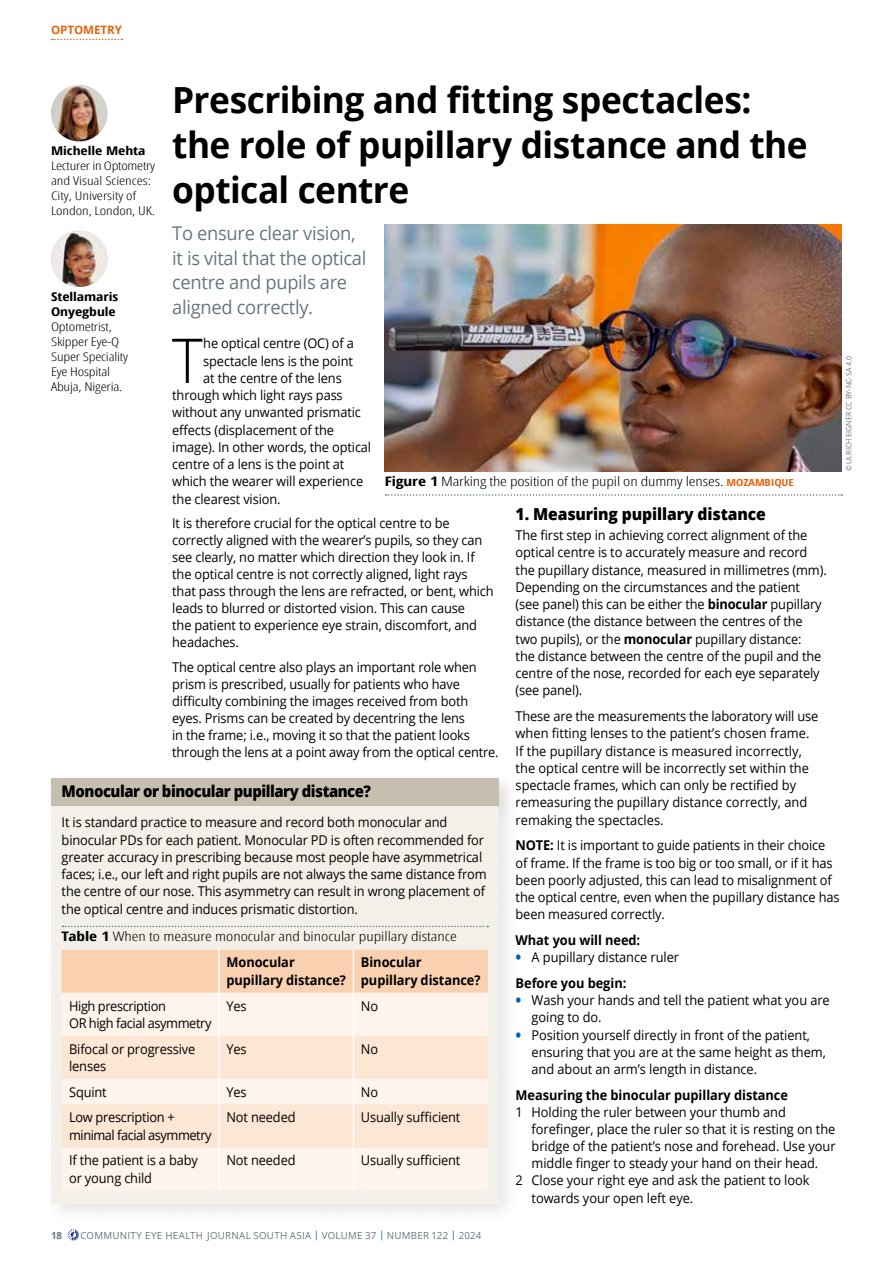
<style>
.page{position:relative;width:893px;height:1263px;background:#fff}
.page>*{position:absolute;margin:0;border:0;box-sizing:border-box;transform-origin:0 0}
.t1{font:300 61.8px "Open Sans";color:#000;scale:.95 1}
.t2{font:700 36px/45px "Open Sans";letter-spacing:-.015em;color:#000}
.t3{font:18.9px/24.6px "Open Sans";letter-spacing:-.015em;color:#66787f}
.t4{font:800 16.5px "Open Sans";letter-spacing:-.005em;color:#000;scale:.95 1}
.t5{font:800 16.2px "Open Sans";letter-spacing:-.03em;color:#000;scale:.92 1}
.t6{font:13.5px/17.2px "Open Sans";letter-spacing:-.01em;color:#000;scale:.95 1}
.t7{font:700 13.5px/17.2px "Open Sans";letter-spacing:-.005em;color:#000;scale:.95 1}
.t8{font:13.5px/17.2px "Open Sans";letter-spacing:-.035em;color:#000;scale:.95 1}
.t9{font:13.5px/17.2px "Open Sans";letter-spacing:-.03em;color:#000;scale:.95 1}
.t10{font:300 13.2px "Open Sans Condensed";color:#000;scale:1.32 1}
.t11{font:300 12px/15px "Open Sans Condensed";letter-spacing:-.01em;color:#000;scale:1.3 1}
.t12{font:700 12px/15px "Open Sans Condensed";color:#000;scale:1.3 1}
.t13{font:700 11.7px "Open Sans";letter-spacing:-.005em;color:#e4650e}
.t14{font:9.75px "Open Sans";letter-spacing:.025em;color:#66787f}
.t15{font:700 9.75px "Open Sans";color:#66787f}
.t16{font:7.5px "Open Sans";color:#66787f;scale:.95 1}
.s1{font-weight:700}
.s2{font-weight:700;font-size:9.75px;color:#e4650e}
.s3{font-weight:700;font-size:16.5px;color:#0063af}
.s4{color:#0063af}
</style>
<div class="page">
<svg style="left:68px;top:1229px;width:11px;height:11px"></svg>
<svg style="left:52px;top:39px;width:70px;height:1px"></svg>
<img style="left:51px;top:85px;width:56px;height:56px;border-radius:28px">
<img style="left:51px;top:231px;width:56px;height:56px;border-radius:28px">
<img style="left:385px;top:225px;width:457px;height:246px">
<svg style="left:386px;top:494px;width:456px;height:2px"></svg>
<div style="left:51px;top:778px;width:448px;height:28px;background:#c6beaf"></div>
<div style="left:43px;top:798px;width:477px;height:427px;background:#000;opacity:.1"></div>
<div style="left:51px;top:806px;width:448px;height:397px;background:#f3f0e9"></div>
<svg style="left:62px;top:926px;width:426px;height:1px"></svg>
<div style="left:62px;top:950px;width:426px;height:43px;background:#f9d0b0"></div>
<div style="left:62px;top:993px;width:426px;height:197px;background:#fef4ec"></div>
<svg style="left:62px;top:1036px;width:426px;height:111px;fill:#fce6d4"></svg>
<hr style="left:218px;top:950px;width:2px;height:43px;background:#fff">
<hr style="left:353px;top:950px;width:1px;height:43px;background:#fff">
<hr style="left:218px;top:993px;width:2px;height:43px;background:#fff">
<hr style="left:353px;top:993px;width:1px;height:43px;background:#fff">
<hr style="left:218px;top:1036px;width:2px;height:43px;background:#fff">
<hr style="left:353px;top:1036px;width:1px;height:43px;background:#fff">
<hr style="left:218px;top:1079px;width:2px;height:25px;background:#fff">
<svg style="left:353px;top:1079px;width:1px;height:25px"></svg>
<hr style="left:218px;top:1104px;width:2px;height:43px;background:#fff">
<hr style="left:353px;top:1104px;width:1px;height:43px;background:#fff">
<hr style="left:218px;top:1147px;width:2px;height:43px;background:#fff">
<hr style="left:353px;top:1147px;width:1px;height:43px;background:#fff">
<p class="t13" style="left:51px;top:22px;width:73px">OPTOMETRY</p>
<h2 class="t2" style="left:172px;top:76px;width:637px">Prescribing and fitting spectacles: the role of pupillary distance and the optical centre</h2>
<h3 class="t3" style="left:172px;top:220px;width:196px">To ensure clear vision, it is vital that the optical centre and pupils are aligned correctly.</h3>
<p class="t12" style="left:51px;top:143px;width:74px">Michelle Mehta</p>
<p class="t11" style="left:51px;top:158px;width:82px">Lecturer in Optometry and Visual Sciences:<br>City, University of<br>London, London, UK.</p>
<p class="t12" style="left:51px;top:289px;width:53px">Stellamaris<br>Onyegbule</p>
<p class="t11" style="left:51px;top:318px;width:61px">Optometrist,<br>Skipper Eye-Q<br>Super Speciality<br>Eye Hospital<br>Abuja, Nigeria.</p>
<h1 class="t1" style="left:172px;top:318px;width:34px">T</h1>
<p class="t6" style="left:203px;top:334px;width:160px">he optical centre (OC) of a</p>
<p class="t6" style="left:203px;top:352px;width:159px">spectacle lens is the point</p>
<p class="t6" style="left:203px;top:369px;width:147px">at the centre of the lens</p>
<p class="t6" style="left:172px;top:386px;width:181px">through which light rays pass</p>
<p class="t6" style="left:172px;top:404px;width:200px">without any unwanted prismatic</p>
<p class="t6" style="left:172px;top:421px;width:172px">effects (displacement of the</p>
<p class="t6" style="left:172px;top:438px;width:211px">image). In other words, the optical</p>
<p class="t6" style="left:172px;top:455px;width:183px">centre of a lens is the point at</p>
<p class="t6" style="left:172px;top:473px;width:203px">which the wearer will experience</p>
<p class="t6" style="left:172px;top:490px;width:116px">the clearest vision.</p>
<p class="t6" style="left:172px;top:514px;width:340px">It is therefore crucial for the optical centre to be correctly aligned with the wearer’s pupils, so they can see clearly, no matter which direction they look in. If the optical centre is not correctly aligned, light rays that pass through the lens are refracted, or bent, which leads to blurred or distorted vision. This can cause<br>the patient to experience eye strain, discomfort, and headaches.</p>
<p class="t6" style="left:172px;top:658px;width:345px">The optical centre also plays an important role when prism is prescribed, usually for patients who have difficulty combining the images received from both eyes. Prisms can be created by decentring the lens<br>in the frame; i.e., moving it so that the patient looks through the lens at a point away from the optical centre.</p>
<p class="t16" style="left:843px;top:471px;width:123px;rotate:-90deg">© ULRICH EIGNER CC BY-NC-SA 4.0</p>
<p class="t10" style="left:385px;top:472px;width:311px"><span class="s1">Figure 1</span> Marking the position of the pupil on dummy lenses. <span class="s2">MOZAMBIQUE</span></p>
<p class="t4" style="left:516px;top:501px;width:265px">1. Measuring pupillary distance</p>
<p class="t6" style="left:516px;top:526px;width:329px">The first step in achieving correct alignment of the optical centre is to accurately measure and record the pupillary distance, measured in millimetres (mm).<br>Depending on the circumstances and the patient (see panel) this can be either the <span class="s1">binocular</span> pupillary distance (the distance between the centres of the two pupils), or the <span class="s1">monocular</span> pupillary distance:<br>the distance between the centre of the pupil and the centre of the nose, recorded for each eye separately (see panel).</p>
<p class="t6" style="left:516px;top:707px;width:320px">These are the measurements the laboratory will use when fitting lenses to the patient’s chosen frame.<br>If the pupillary distance is measured incorrectly, the optical centre will be incorrectly set within the spectacle frames, which can only be rectified by remeasuring the pupillary distance correctly, and remaking the spectacles.</p>
<p class="t6" style="left:516px;top:836px;width:342px"><span class="s1">NOTE:</span> It is important to guide patients in their choice of frame. If the frame is too big or too small, or if it has been poorly adjusted, this can lead to misalignment of the optical centre, even when the pupillary distance has been measured correctly.</p>
<p class="t7" style="left:516px;top:931px;width:133px">What you will need:</p>
<p class="t6" style="left:516px;top:944px;width:174px;line-height:25.7px"><span class="s3">•</span> A pupillary distance ruler<br><span class="s1">Before you begin:</span></p>
<p class="t6" style="left:531px;top:991px;width:315px;text-indent:-16px"><span class="s3">•</span> Wash your hands and tell the patient what you are going to do.</p>
<p class="t6" style="left:531px;top:1026px;width:311px;text-indent:-16px"><span class="s3">•</span> Position yourself directly in front of the patient, ensuring that you are at the same height as them, and about an arm’s length in distance.</p>
<p class="t7" style="left:516px;top:1086px;width:288px">Measuring the binocular pupillary distance</p>
<p class="t6" style="left:516px;top:1103px;width:286px">1 Holding the ruler between your thumb and</p>
<p class="t6" style="left:531px;top:1120px;width:321px">forefinger, place the ruler so that it is resting on the</p>
<p class="t6" style="left:531px;top:1137px;width:321px">bridge of the patient’s nose and forehead. Use your</p>
<p class="t6" style="left:531px;top:1154px;width:303px">middle finger to steady your hand on their head.</p>
<p class="t6" style="left:516px;top:1171px;width:311px">2 Close your right eye and ask the patient to look</p>
<p class="t6" style="left:531px;top:1189px;width:172px">towards your open left eye.</p>
<p class="t5" style="left:62px;top:779px;width:338px">Monocular or binocular pupillary distance?</p>
<p class="t6" style="left:62px;top:813px;width:449px">It is standard practice to measure and record both monocular and binocular PDs for each patient. Monocular PD is often recommended for greater accuracy in prescribing because most people have asymmetrical faces; i.e., our left and right pupils are not always the same distance from the centre of our nose. This asymmetry can result in wrong placement of the optical centre and induces prismatic distortion.</p>
<p class="t10" style="left:62px;top:927px;width:301px"><span class="s1">Table 1</span> When to measure monocular and binocular pupillary distance</p>
<p class="t7" style="left:226px;top:954px;width:127px">Monocular pupillary distance?</p>
<p class="t7" style="left:361px;top:954px;width:127px">Binocular pupillary distance?</p>
<p class="t9" style="left:69px;top:997px;width:151px">High prescription<br>OR high facial asymmetry</p>
<p class="t6" style="left:226px;top:997px;width:23px">Yes</p>
<p class="t6" style="left:361px;top:997px;width:20px">No</p>
<p class="t6" style="left:69px;top:1040px;width:134px">Bifocal or progressive lenses</p>
<p class="t6" style="left:226px;top:1040px;width:23px">Yes</p>
<p class="t6" style="left:361px;top:1040px;width:20px">No</p>
<p class="t6" style="left:69px;top:1083px;width:41px">Squint</p>
<p class="t6" style="left:226px;top:1083px;width:23px">Yes</p>
<p class="t6" style="left:361px;top:1083px;width:20px">No</p>
<p class="t8" style="left:69px;top:1108px;width:152px">Low prescription + minimal facial asymmetry</p>
<p class="t6" style="left:226px;top:1108px;width:74px">Not needed</p>
<p class="t6" style="left:361px;top:1108px;width:106px">Usually sufficient</p>
<p class="t6" style="left:69px;top:1151px;width:137px">If the patient is a baby or young child</p>
<p class="t6" style="left:226px;top:1151px;width:74px">Not needed</p>
<p class="t6" style="left:361px;top:1151px;width:106px">Usually sufficient</p>
<p class="t15" style="left:51px;top:1228px;width:13px">18</p>
<p class="t14" style="left:80px;top:1228px;width:403px">COMMUNITY EYE HEALTH JOURNAL SOUTH ASIA <span class="s4">|</span> VOLUME 37 <span class="s4">|</span> NUMBER 122 <span class="s4">|</span> 2024</p>
</div>
